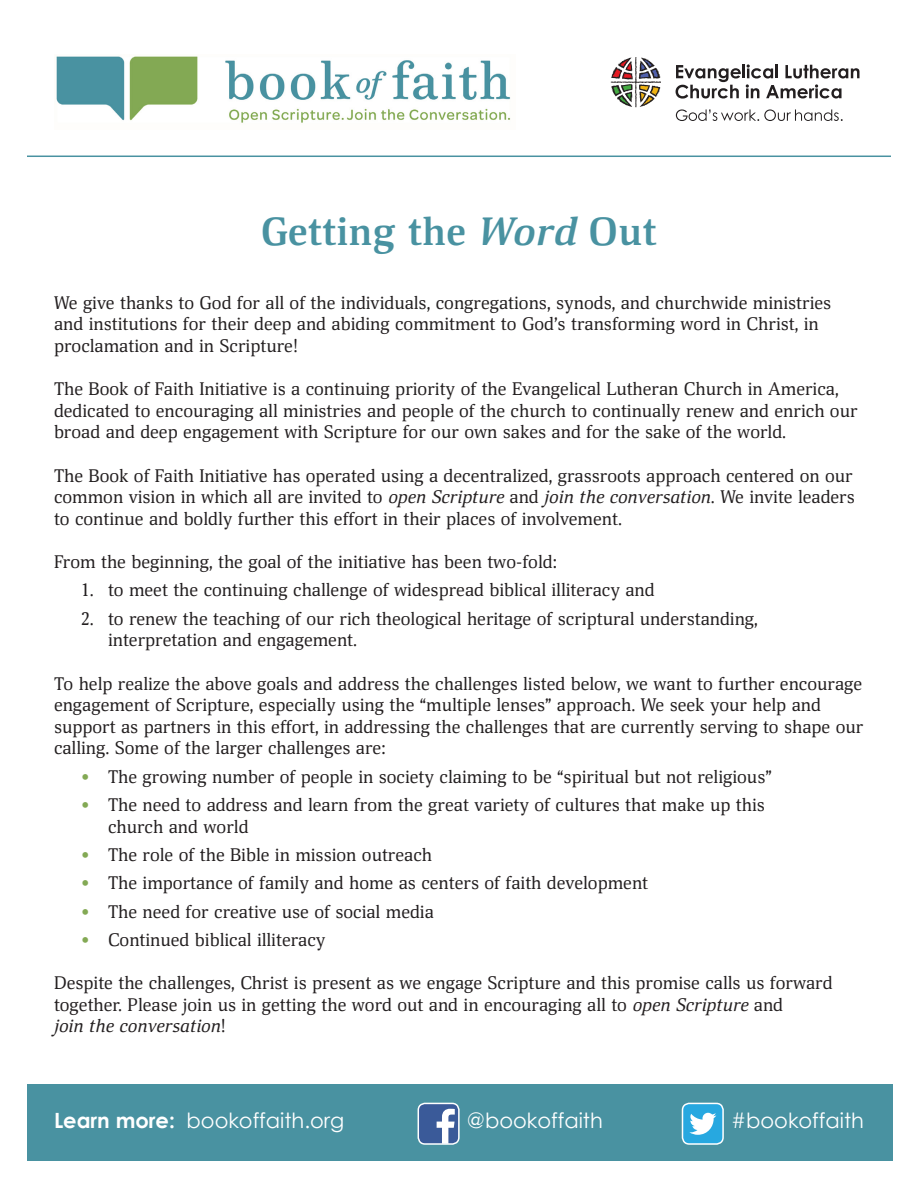
<style>
.page{position:relative;width:918px;height:1188px;background:#fff}
.page>*{position:absolute;margin:0;border:0;box-sizing:border-box;transform-origin:0 0}
.t1{font:700 39px "Deca Serif";color:#4992a1}
.t2{font:21px "Century Gothic";color:#fff}
.t3{font:18px/21.6px "Deca Serif";color:#231f20}
.s1{font-style:italic}
.s2{color:#83a954}
.s3{font-weight:700}
</style>
<div class="page">
<img style="left:56px;top:56px;width:455px;height:67px">
<div style="left:27px;top:1084px;width:865px;height:77px;background:#4992a1"></div>
<hr style="left:27px;top:156px;width:864px;height:1px;background:#4992a1">
<svg style="left:418px;top:1103px;width:41px;height:41px"></svg>
<div style="left:418px;top:1103px;width:42px;height:42px;border:2px solid #fff;border-radius:7px"></div>
<svg style="left:683px;top:1103px;width:40px;height:41px"></svg>
<div style="left:682px;top:1103px;width:42px;height:42px;border:2px solid #fff;border-radius:7px"></div>
<svg style="left:611px;top:57px;width:50px;height:50px"></svg>
<svg style="left:676px;top:64px;width:184px;height:35px"></svg>
<svg style="left:676px;top:109px;width:167px;height:12px"></svg>
<h1 class="t1" style="left:261px;top:210px;width:397px">Getting the <span class="s1">Word</span> Out</h1>
<p class="t3" style="left:54px;top:292px;width:779px">We give thanks to God for all of the individuals, congregations, synods, and churchwide ministries and institutions for their deep and abiding commitment to God’s transforming word in Christ, in proclamation and in Scripture!</p>
<p class="t3" style="left:54px;top:379px;width:805px">The Book of Faith Initiative is a continuing priority of the Evangelical Lutheran Church in America, dedicated to encouraging all ministries and people of the church to continually renew and enrich our broad and deep engagement with Scripture for our own sakes and for the sake of the world.</p>
<p class="t3" style="left:54px;top:465px;width:802px;text-align:justify">The Book of Faith Initiative has operated using a decentralized, grassroots approach centered on our common vision in which all are invited to <span class="s1">open Scripture</span> and <span class="s1">join the conversation</span>. We invite leaders to continue and boldly further this effort in their places of involvement.</p>
<p class="t3" style="left:54px;top:552px;width:504px">From the beginning, the goal of the initiative has been two-fold:</p>
<p class="t3" style="left:81px;top:580px;width:575px">1. to meet the continuing challenge of widespread biblical illiteracy and</p>
<p class="t3" style="left:108px;top:608px;width:651px;text-indent:-27px">2. to renew the teaching of our rich theological heritage of scriptural understanding, interpretation and engagement.</p>
<p class="t3" style="left:54px;top:673px;width:811px">To help realize the above goals and address the challenges listed below, we want to further encourage engagement of Scripture, especially using the “multiple lenses” approach. We seek your help and support as partners in this effort, in addressing the challenges that are currently serving to shape our calling. Some of the larger challenges are:</p>
<p class="t3" style="left:81px;top:766px;width:692px"><span class="s2">•</span> The growing number of people in society claiming to be “spiritual but not religious”</p>
<p class="t3" style="left:108px;top:795px;width:658px;text-indent:-27px"><span class="s2">•</span> The need to address and learn from the great variety of cultures that make up this church and world</p>
<p class="t3" style="left:81px;top:845px;width:353px"><span class="s2">•</span> The role of the Bible in mission outreach</p>
<p class="t3" style="left:81px;top:873px;width:569px"><span class="s2">•</span> The importance of family and home as centers of faith development</p>
<p class="t3" style="left:81px;top:901px;width:354px"><span class="s2">•</span> The need for creative use of social media</p>
<p class="t3" style="left:81px;top:930px;width:246px"><span class="s2">•</span> Continued biblical illiteracy</p>
<p class="t3" style="left:54px;top:973px;width:780px">Despite the challenges, Christ is present as we engage Scripture and this promise calls us forward together. Please join us in getting the word out and in encouraging all to <span class="s1">open Scripture</span> and<br><span class="s1">join the conversation</span>!</p>
<p class="t2" style="left:54px;top:1106px;width:292px"><span class="s3">Learn more:</span> bookoffaith.org</p>
<p class="t2" style="left:467px;top:1106px;width:137px">@bookoffaith</p>
<p class="t2" style="left:731px;top:1106px;width:134px">#bookoffaith</p>
</div>
